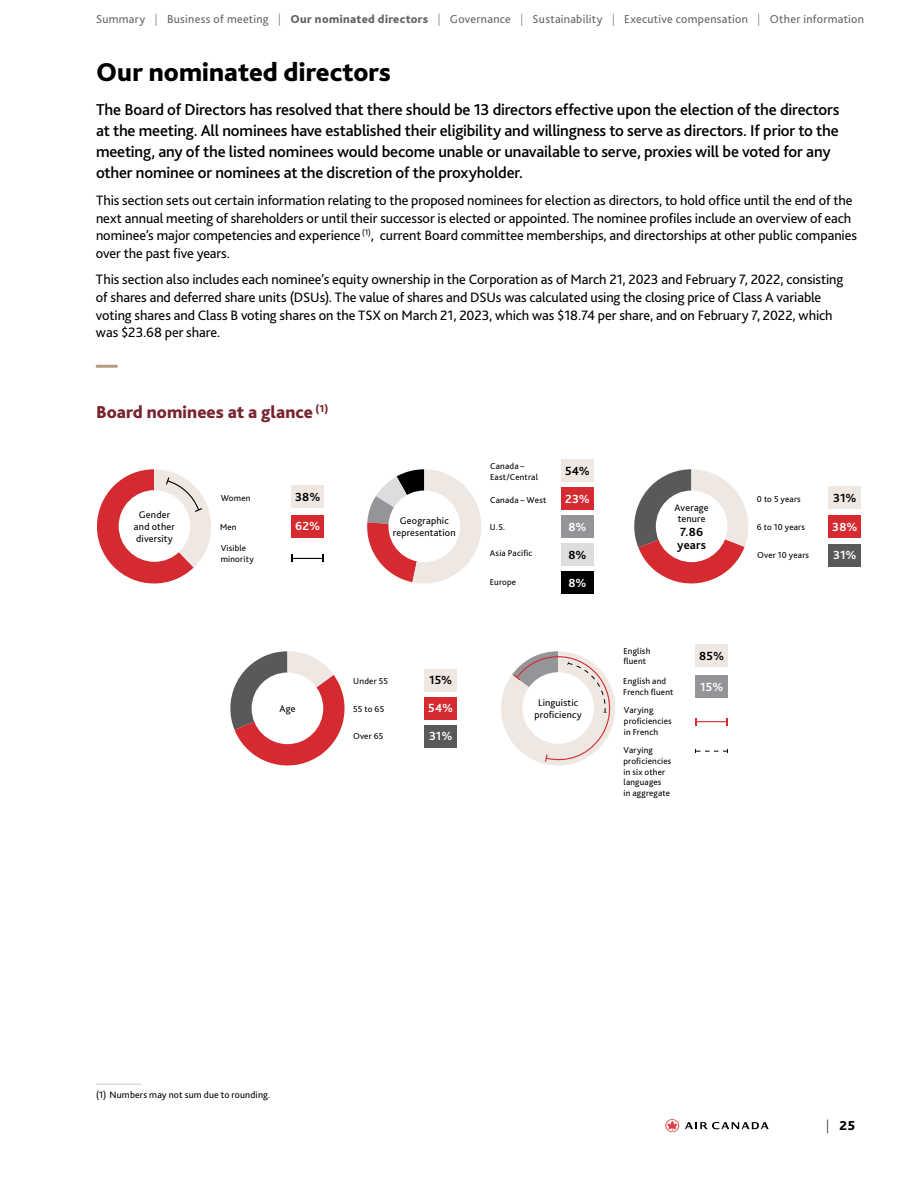
<style>
.page{position:relative;width:918px;height:1188px;background:#fff}
.page>*{position:absolute;margin:0;border:0;box-sizing:border-box;transform-origin:0 0}
.t1{font:800 27px "Bliss";letter-spacing:.005em;color:#000}
.t2{font:800 27px "Bliss";color:#b49a82}
.t3{font:800 18px "Bliss";letter-spacing:.005em;color:#78242f}
.t4{font:500 16.5px/21px "Bliss";letter-spacing:-.01em;color:#000}
.t5{font:14.25px/17.7px "Bliss";letter-spacing:-.005em;color:#000}
.t6{font:800 13.5px "Bliss";color:#000}
.t7{font:700 12.45px/13.5px "Bliss";letter-spacing:.015em;color:#000}
.t8{font:700 12.45px "Bliss";letter-spacing:.02em;color:#fff}
.t9{font:12px "Bliss";letter-spacing:.025em;color:#636466}
.t10{font:10.2px/12.1px "Bliss";letter-spacing:.015em;color:#000;text-align:center}
.t11{font:9.75px "Bliss";letter-spacing:.015em;color:#000}
.t12{font:9px/10.8px "Bliss";letter-spacing:.02em;color:#000}
.s1{font-weight:200}
.s2{font-weight:800}
</style>
<div class="page">
<svg style="left:665px;top:1119px;width:14px;height:14px"></svg>
<svg style="left:685px;top:1122px;width:84px;height:7px"></svg>
<hr style="left:96px;top:1084px;width:45px;height:1px;background:#c7c8ca">
<svg style="left:634px;top:469px;width:114px;height:115px"></svg>
<div style="left:656px;top:491px;width:71px;height:71px;background:#fff;border-radius:50%"></div>
<div style="left:829px;top:487px;width:32px;height:22px;background:#efe7e2"></div>
<div style="left:829px;top:544px;width:32px;height:23px;background:#58595b"></div>
<div style="left:829px;top:515px;width:32px;height:23px;background:#d52a2f"></div>
<svg style="left:367px;top:469px;width:114px;height:114px"></svg>
<div style="left:561px;top:459px;width:33px;height:23px;background:#efe7e2"></div>
<div style="left:561px;top:515px;width:33px;height:23px;background:#939598"></div>
<div style="left:561px;top:543px;width:33px;height:23px;background:#dcddde"></div>
<div style="left:561px;top:571px;width:33px;height:23px;background:#000"></div>
<div style="left:561px;top:487px;width:33px;height:23px;background:#d52a2f"></div>
<div style="left:388px;top:491px;width:72px;height:71px;background:#fff;border-radius:50%"></div>
<div style="left:291px;top:486px;width:33px;height:22px;background:#efe7e2"></div>
<div style="left:291px;top:515px;width:33px;height:23px;background:#d52a2f"></div>
<hr style="left:292px;top:558px;width:31px;height:1px;background:#000">
<svg style="left:97px;top:469px;width:114px;height:115px"></svg>
<svg style="left:230px;top:651px;width:115px;height:115px"></svg>
<div style="left:424px;top:669px;width:33px;height:23px;background:#efe7e2"></div>
<div style="left:424px;top:725px;width:33px;height:23px;background:#58595b"></div>
<div style="left:424px;top:697px;width:33px;height:23px;background:#d52a2f"></div>
<div style="left:252px;top:673px;width:71px;height:71px;background:#fff;border-radius:50%"></div>
<div style="left:695px;top:645px;width:33px;height:22px;background:#efe7e2"></div>
<div style="left:695px;top:675px;width:33px;height:23px;background:#939598"></div>
<hr style="left:696px;top:721px;width:31px;height:1px;background:#d52a2f">
<svg style="left:696px;top:749px;width:32px;height:4px"></svg>
<svg style="left:501px;top:651px;width:114px;height:115px"></svg>
<p class="t9" style="left:96px;top:11px;width:770px">Summary <span class="s1">|</span> Business of meeting <span class="s1">|</span> <span class="s2">Our nominated directors</span> <span class="s1">|</span> Governance <span class="s1">|</span> Sustainability <span class="s1">|</span> Executive compensation <span class="s1">|</span> Other information</p>
<h2 class="t1" style="left:96px;top:55px;width:297px">Our nominated directors</h2>
<p class="t4" style="left:96px;top:99px;width:745px">The Board of Directors has resolved that there should be 13 directors effective upon the election of the directors at the meeting. All nominees have established their eligibility and willingness to serve as directors. If prior to the meeting, any of the listed nominees would become unable or unavailable to serve, proxies will be voted for any other nominee or nominees at the discretion of the proxyholder.</p>
<p class="t5" style="left:96px;top:191px;width:763px">This section sets out certain information relating to the proposed nominees for election as directors, to hold office until the end of the next annual meeting of shareholders or until their successor is elected or appointed. The nominee profiles include an overview of each nominee’s major competencies and experience <sup>(1)</sup>, current Board committee memberships, and directorships at other public companies over the past five years.</p>
<p class="t5" style="left:96px;top:271px;width:749px">This section also includes each nominee’s equity ownership in the Corporation as of March 21, 2023 and February 7, 2022, consisting of shares and deferred share units (DSUs). The value of shares and DSUs was calculated using the closing price of Class A variable voting shares and Class B voting shares on the TSX on March 21, 2023, which was $18.74 per share, and on February 7, 2022, which was $23.68 per share.</p>
<h1 class="t2" style="left:96px;top:348px;width:23px">—</h1>
<h3 class="t3" style="left:96px;top:401px;width:234px">Board nominees at a glance <sup>(1)</sup></h3>
<p class="t10" style="left:134px;top:508px;width:43px">Gender and other diversity</p>
<p class="t12" style="left:221px;top:493px;width:31px">Women</p>
<p class="t7" style="left:295px;top:490px;width:27px">38%</p>
<p class="t12" style="left:220px;top:522px;width:18px">Men</p>
<p class="t8" style="left:295px;top:518px;width:27px">62%</p>
<p class="t12" style="left:221px;top:543px;width:35px">Visible minority</p>
<p class="t10" style="left:393px;top:514px;width:64px">Geographic representation</p>
<p class="t12" style="left:353px;top:676px;width:36px">Under 55</p>
<p class="t7" style="left:429px;top:674px;width:25px">15%</p>
<p class="t10" style="left:279px;top:702px;width:18px">Age</p>
<p class="t12" style="left:353px;top:703px;width:33px">55 to 65</p>
<p class="t8" style="left:428px;top:701px;width:26px">54%</p>
<p class="t12" style="left:353px;top:731px;width:32px">Over 65</p>
<p class="t8" style="left:429px;top:728px;width:25px">31%</p>
<p class="t12" style="left:490px;top:461px;width:49px">Canada –<br>East/Central</p>
<p class="t7" style="left:565px;top:464px;width:26px">54%</p>
<p class="t12" style="left:490px;top:494px;width:58px">Canada – West</p>
<p class="t8" style="left:565px;top:491px;width:26px">23%</p>
<p class="t12" style="left:490px;top:521px;width:17px">U.S.</p>
<p class="t12" style="left:490px;top:548px;width:44px">Asia Pacific</p>
<p class="t12" style="left:490px;top:577px;width:28px">Europe</p>
<p class="t8" style="left:568px;top:519px;width:20px">8%</p>
<p class="t7" style="left:568px;top:548px;width:20px">8%</p>
<p class="t8" style="left:568px;top:575px;width:20px">8%</p>
<p class="t10" style="left:535px;top:696px;width:49px">Linguistic proficiency</p>
<p class="t10" style="left:675px;top:502px;width:36px;line-height:11.2px">Average tenure</p>
<p class="t7" style="left:677px;top:525px;width:30px">7.86 years</p>
<p class="t12" style="left:757px;top:493px;width:45px">0 to 5 years</p>
<p class="t7" style="left:833px;top:491px;width:25px">31%</p>
<p class="t12" style="left:757px;top:522px;width:50px">6 to 10 years</p>
<p class="t8" style="left:832px;top:519px;width:27px">38%</p>
<p class="t12" style="left:757px;top:550px;width:53px">Over 10 years</p>
<p class="t8" style="left:833px;top:548px;width:25px">31%</p>
<p class="t12" style="left:624px;top:645px;width:28px">English fluent</p>
<p class="t12" style="left:623px;top:676px;width:52px">English and<br>French fluent</p>
<p class="t8" style="left:700px;top:679px;width:25px">15%</p>
<p class="t12" style="left:624px;top:705px;width:49px">Varying proficiencies in French</p>
<p class="t12" style="left:624px;top:745px;width:49px">Varying proficiencies in six other languages<br>in aggregate</p>
<p class="t7" style="left:699px;top:649px;width:26px">85%</p>
<p class="t11" style="left:96px;top:1089px;width:176px">(1) Numbers may not sum due to rounding.</p>
<p class="t6" style="left:826px;top:1117px;width:31px"><span class="s1">|</span> 25</p>
</div>
